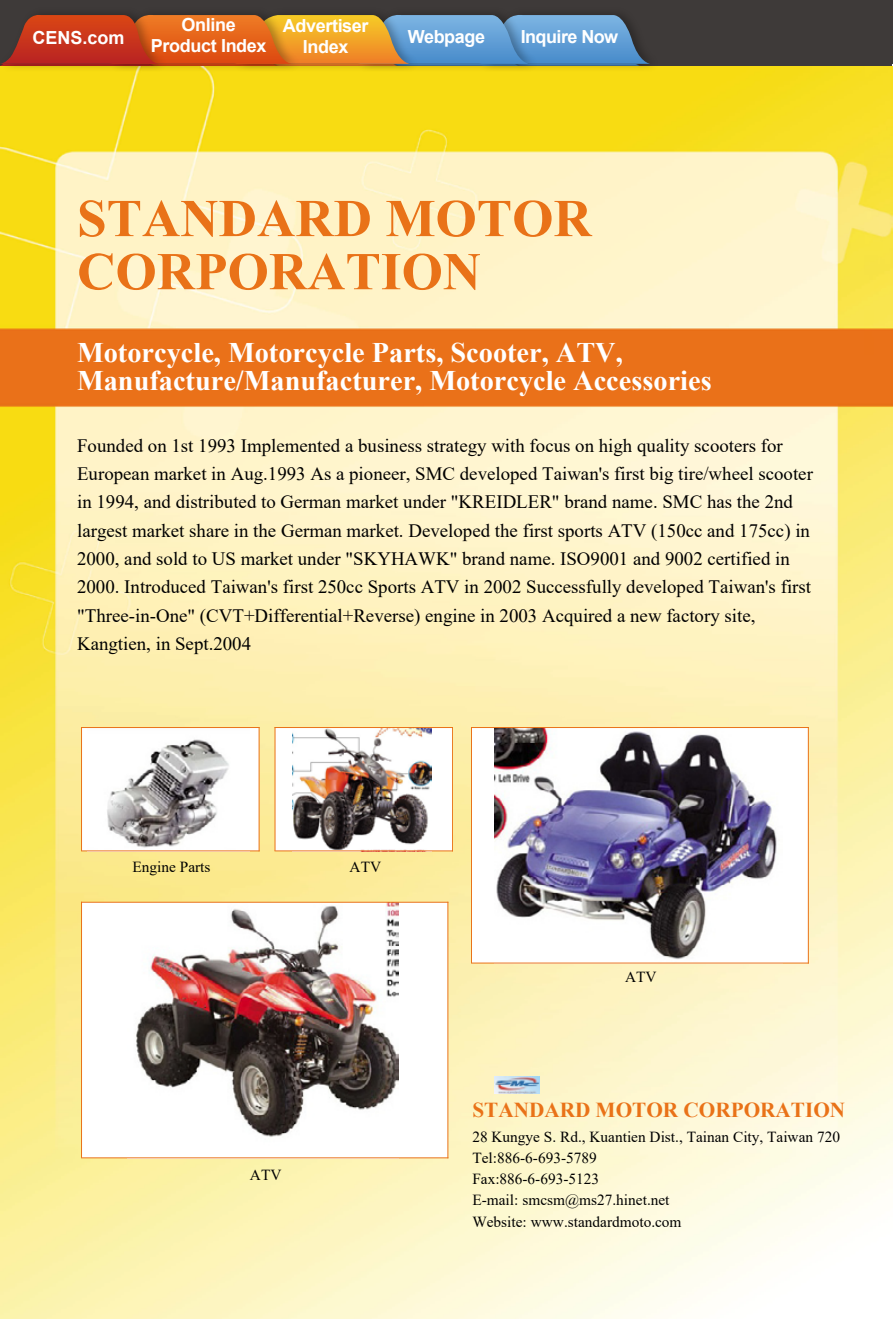
<style>
.page{position:relative;width:893px;height:1319px;background:#fff}
.page>*{position:absolute;margin:0;border:0;box-sizing:border-box;transform-origin:0 0}
.t1{font:700 53.1px/53.1px "Times New Roman";color:#e97218}
.t2{font:700 28.35px/28.3px "Times New Roman";color:#fff}
.t3{font:700 21.3px "Times New Roman";color:#e97218}
.t4{font:18.9px/28.3px "Times New Roman";color:#000}
.t5{font:700 18px/21px "Arial";letter-spacing:-.02em;color:#fff;text-align:center}
.t6{font:15.3px/21.3px "Times New Roman";color:#000}
</style>
<div class="page">
<img style="left:0;top:66px;width:892px;height:1252px">
<img style="left:495px;top:1075px;width:44px;height:17px">
<div style="left:82px;top:902px;width:366px;height:255px;background:#fff"></div>
<img style="left:128px;top:902px;width:270px;height:235px">
<hr style="left:81px;top:902px;width:1px;height:254px;background:#e97218">
<hr style="left:82px;top:901px;width:366px;height:1px;background:#e97218">
<hr style="left:448px;top:902px;width:1px;height:255px;background:#e97218">
<hr style="left:82px;top:1157px;width:366px;height:1px;background:#e97218">
<div style="left:472px;top:727px;width:336px;height:235px;background:#fff"></div>
<img style="left:494px;top:728px;width:283px;height:231px">
<hr style="left:471px;top:727px;width:1px;height:235px;background:#e97218">
<hr style="left:471px;top:727px;width:337px;height:1px;background:#e97218">
<hr style="left:808px;top:727px;width:1px;height:235px;background:#e97218">
<hr style="left:471px;top:962px;width:337px;height:1px;background:#e97218">
<div style="left:82px;top:727px;width:177px;height:123px;background:#fff"></div>
<img style="left:107px;top:728px;width:122px;height:120px">
<hr style="left:81px;top:727px;width:1px;height:123px;background:#e97218">
<hr style="left:82px;top:727px;width:177px;height:1px;background:#e97218">
<hr style="left:259px;top:727px;width:1px;height:123px;background:#e97218">
<hr style="left:82px;top:850px;width:177px;height:1px;background:#e97218">
<div style="left:275px;top:727px;width:177px;height:123px;background:#fff"></div>
<img style="left:292px;top:728px;width:140px;height:122px">
<hr style="left:275px;top:727px;width:1px;height:123px;background:#e97218">
<hr style="left:275px;top:727px;width:178px;height:1px;background:#e97218">
<hr style="left:452px;top:727px;width:1px;height:123px;background:#e97218">
<hr style="left:275px;top:850px;width:178px;height:1px;background:#e97218">
<div style="left:0;top:0;width:893px;height:64px;background:#3e3a39"></div>
<div style="left:477px;top:6px;width:184px;height:67px;background:#000;opacity:.29"></div>
<div style="left:355px;top:6px;width:185px;height:67px;background:#000;opacity:.29"></div>
<div style="left:231px;top:6px;width:190px;height:67px;background:#000;opacity:.29"></div>
<div style="left:108px;top:6px;width:194px;height:67px;background:#000;opacity:.29"></div>
<div style="left:0;top:6px;width:169px;height:67px;background:#000;opacity:.29"></div>
<svg style="left:0;top:13px;width:650px;height:51px;background:#a17460"></svg>
<p class="t5" style="left:151px;top:15px;width:117px">Online<br>Product Index</p>
<p class="t5" style="left:283px;top:16px;width:87px">Advertiser<br>Index</p>
<p class="t5" style="left:32px;top:27px;width:94px">CENS.com</p>
<p class="t5" style="left:408px;top:27px;width:79px">Webpage</p>
<p class="t5" style="left:521px;top:27px;width:99px">Inquire Now</p>
<p class="t1" style="left:77px;top:190px;width:516px">STANDARD MOTOR<br>CORPORATION</p>
<p class="t2" style="left:77px;top:337px;width:636px">Motorcycle, Motorcycle Parts, Scooter, ATV,<br>Manufacture/Manufacturer, Motorcycle Accessories</p>
<p class="t4" style="left:77px;top:430px;width:737px">Founded on 1st 1993 Implemented a business strategy with focus on high quality scooters for European market in Aug.1993 As a pioneer, SMC developed Taiwan's first big tire/wheel scooter in 1994, and distributed to German market under "KREIDLER" brand name. SMC has the 2nd largest market share in the German market. Developed the first sports ATV (150cc and 175cc) in 2000, and sold to US market under "SKYHAWK" brand name. ISO9001 and 9002 certified in 2000. Introduced Taiwan's first 250cc Sports ATV in 2002 Successfully developed Taiwan's first "Three-in-One" (CVT+Differential+Reverse) engine in 2003 Acquired a new factory site, Kangtien, in Sept.2004</p>
<p class="t6" style="left:133px;top:855px;width:79px">Engine Parts</p>
<p class="t6" style="left:350px;top:855px;width:33px">ATV</p>
<p class="t6" style="left:250px;top:1163px;width:33px">ATV</p>
<p class="t6" style="left:625px;top:965px;width:33px">ATV</p>
<p class="t3" style="left:472px;top:1094px;width:374px">STANDARD MOTOR CORPORATION</p>
<p class="t6" style="left:472px;top:1125px;width:369px">28 Kungye S. Rd., Kuantien Dist., Tainan City, Taiwan 720<br>Tel:886-6-693-5789<br>Fax:886-6-693-5123<br>E-mail: smcsm@ms27.hinet.net<br>Website: www.standardmoto.com</p>
</div>
